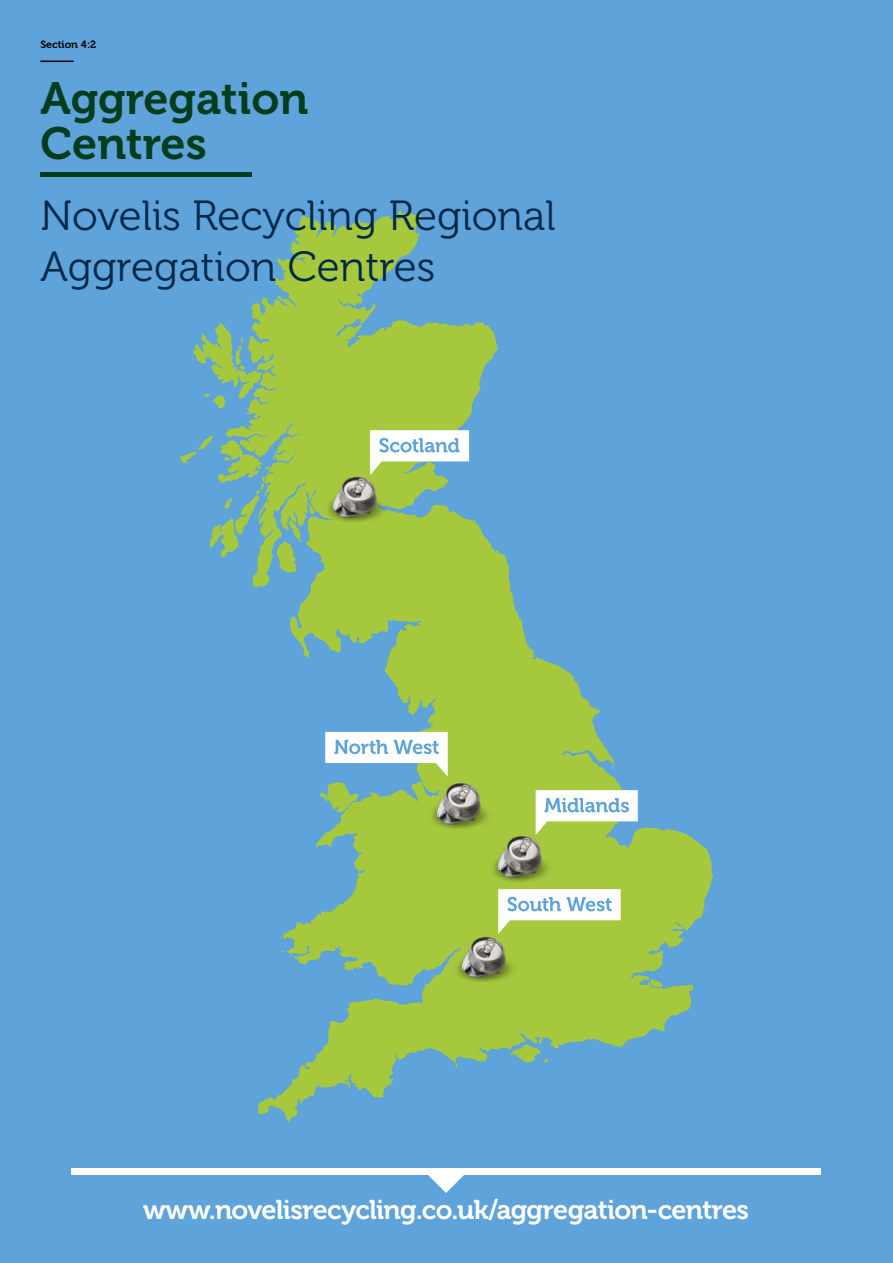
<style>
.page{position:relative;width:893px;height:1263px;background:#5ea3da}
.page>*{position:absolute;margin:0;border:0;box-sizing:border-box;transform-origin:0 0}
.t1{font:45px/45px "Museo 700";color:#003d1c}
.t2{font:42px/50.4px "Museo 300";color:#002848}
.t3{font:27px "Museo 700";letter-spacing:-.025em;color:#fff}
.t4{font:10.5px "Museo 700";color:#000}
</style>
<div class="page">
<svg style="left:193px;top:323px;width:33px;height:85px"></svg>
<svg style="left:226px;top:210px;width:487px;height:912px"></svg>
<svg style="left:277px;top:520px;width:24px;height:53px"></svg>
<svg style="left:180px;top:436px;width:91px;height:121px"></svg>
<img style="left:425px;top:776px;width:77px;height:57px">
<svg style="left:320px;top:732px;width:128px;height:80px"></svg>
<img style="left:486px;top:829px;width:77px;height:57px">
<svg style="left:536px;top:790px;width:102px;height:45px"></svg>
<img style="left:450px;top:929px;width:77px;height:58px">
<svg style="left:498px;top:889px;width:123px;height:45px;background:#d2e4c1"></svg>
<img style="left:320px;top:469px;width:77px;height:57px">
<svg style="left:370px;top:430px;width:99px;height:45px"></svg>
<div style="left:71px;top:1168px;width:750px;height:6px;background:#fff"></div>
<svg style="left:425px;top:1174px;width:42px;height:19px"></svg>
<hr style="left:40px;top:61px;width:34px;height:1px;background:#000">
<hr style="left:41px;top:173px;width:211px;height:4px;background:#003d1c">
<p class="t4" style="left:40px;top:39px;width:57px">Section 4:2</p>
<h1 class="t1" style="left:40px;top:77px;width:269px">Aggregation<br>Centres</h1>
<h2 class="t2" style="left:40px;top:191px;width:517px">Novelis Recycling Regional<br>Aggregation Centres</h2>
<p class="t3" style="left:143px;top:1195px;width:608px">www.novelisrecycling.co.uk/aggregation-centres</p>
</div>
